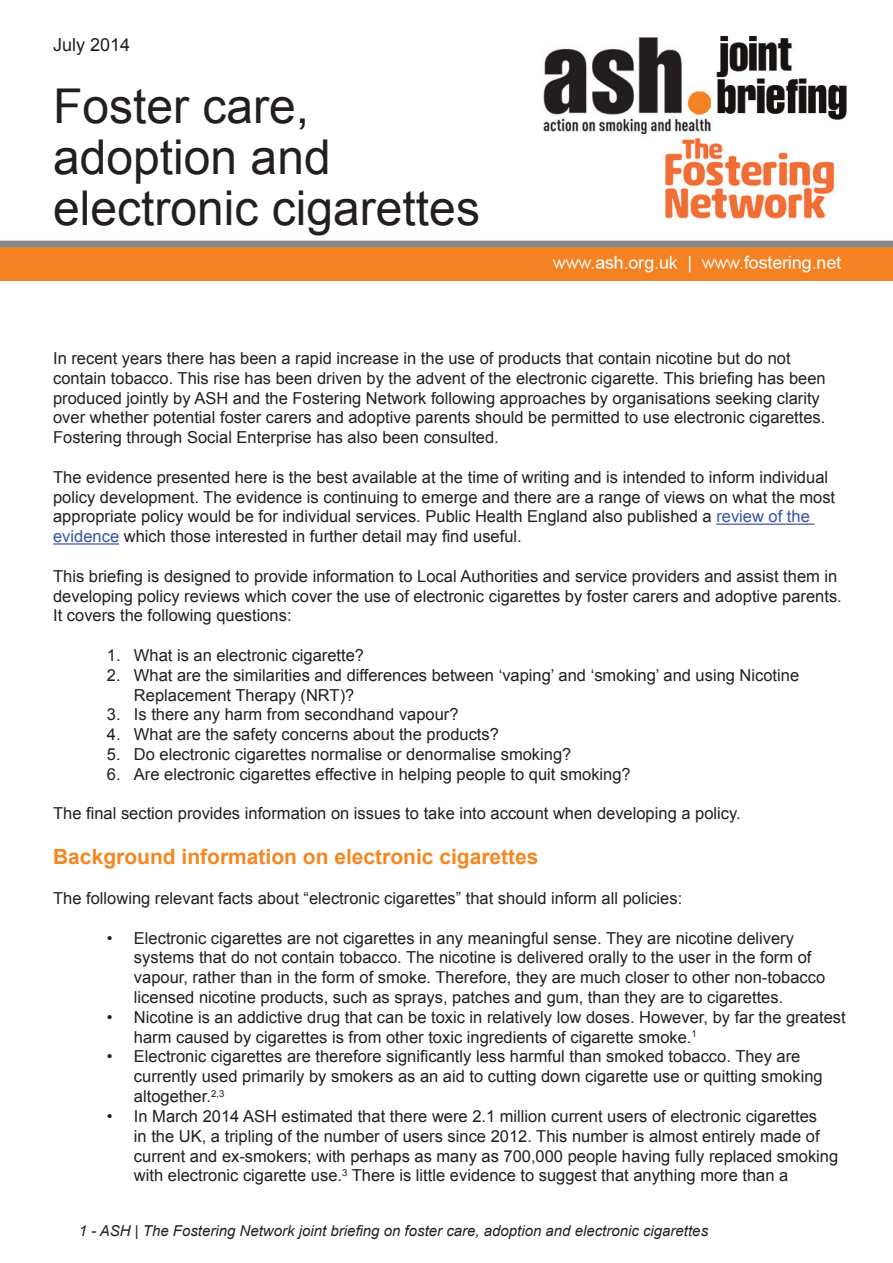
<style>
.page{position:relative;width:893px;height:1263px;background:#fff}
.page>*{position:absolute;margin:0;border:0;box-sizing:border-box;transform-origin:0 0}
.t1{font:48px/51px "Arial";color:#231f20}
.t2{font:700 21px "Arial";color:#f58720}
.t3{font:18px "Arial";color:#231f20}
.t4{font:16.5px/19.8px "Arial";color:#231f20}
.t5{font:italic 15px "Arial";color:#231f20}
.s1{color:#3853a3}
</style>
<div class="page">
<img style="left:0;top:36px;width:892px;height:245px">
<hr style="left:716px;top:523px;width:98px;height:2px;background:#3853a3">
<hr style="left:53px;top:543px;width:66px;height:2px;background:#3853a3">
<p class="t3" style="left:53px;top:33px;width:79px">July 2014</p>
<h1 class="t1" style="left:53px;top:81px;width:428px">Foster care, adoption and electronic cigarettes</h1>
<p class="t4" style="left:53px;top:348px;width:774px">In recent years there has been a rapid increase in the use of products that contain nicotine but do not contain tobacco. This rise has been driven by the advent of the electronic cigarette. This briefing has been produced jointly by ASH and the Fostering Network following approaches by organisations seeking clarity over whether potential foster carers and adoptive parents should be permitted to use electronic cigarettes.<br>Fostering through Social Enterprise has also been consulted.</p>
<p class="t4" style="left:53px;top:467px;width:784px">The evidence presented here is the best available at the time of writing and is intended to inform individual policy development. The evidence is continuing to emerge and there are a range of views on what the most appropriate policy would be for individual services. Public Health England also published a <span class="s1">review of the evidence</span> which those interested in further detail may find useful.</p>
<p class="t4" style="left:53px;top:566px;width:790px">This briefing is designed to provide information to Local Authorities and service providers and assist them in developing policy reviews which cover the use of electronic cigarettes by foster carers and adoptive parents.<br>It covers the following questions:</p>
<p class="t4" style="left:107px;top:645px;width:259px">1. What is an electronic cigarette?</p>
<p class="t4" style="left:134px;top:665px;width:667px;text-indent:-27px">2. What are the similarities and differences between ‘vaping’ and ‘smoking’ and using Nicotine<br>Replacement Therapy (NRT)?</p>
<p class="t4" style="left:107px;top:705px;width:353px">3. Is there any harm from secondhand vapour?</p>
<p class="t4" style="left:107px;top:725px;width:394px">4. What are the safety concerns about the products?</p>
<p class="t4" style="left:107px;top:744px;width:466px">5. Do electronic cigarettes normalise or denormalise smoking?</p>
<p class="t4" style="left:107px;top:764px;width:525px">6. Are electronic cigarettes effective in helping people to quit smoking?</p>
<p class="t4" style="left:53px;top:804px;width:689px">The final section provides information on issues to take into account when developing a policy.</p>
<p class="t2" style="left:53px;top:843px;width:487px">Background information on electronic cigarettes</p>
<p class="t4" style="left:53px;top:888px;width:631px">The following relevant facts about “electronic cigarettes” that should inform all policies:</p>
<p class="t4" style="left:134px;top:928px;width:693px;text-indent:-27px">• Electronic cigarettes are not cigarettes in any meaningful sense. They are nicotine delivery systems that do not contain tobacco. The nicotine is delivered orally to the user in the form of vapour, rather than in the form of smoke. Therefore, they are much closer to other non-tobacco licensed nicotine products, such as sprays, patches and gum, than they are to cigarettes.</p>
<p class="t4" style="left:134px;top:1007px;width:713px;text-indent:-27px">• Nicotine is an addictive drug that can be toxic in relatively low doses. However, by far the greatest harm caused by cigarettes is from other toxic ingredients of cigarette smoke.<sup>1</sup></p>
<p class="t4" style="left:134px;top:1047px;width:690px;text-indent:-27px">• Electronic cigarettes are therefore significantly less harmful than smoked tobacco. They are currently used primarily by smokers as an aid to cutting down cigarette use or quitting smoking altogether.<sup>2,3</sup></p>
<p class="t4" style="left:134px;top:1106px;width:706px;text-indent:-27px">• In March 2014 ASH estimated that there were 2.1 million current users of electronic cigarettes<br>in the UK, a tripling of the number of users since 2012. This number is almost entirely made of current and ex-smokers; with perhaps as many as 700,000 people having fully replaced smoking with electronic cigarette use.<sup>3</sup> There is little evidence to suggest that anything more than a</p>
<p class="t5" style="left:79px;top:1221px;width:631px">1 - ASH | The Fostering Network joint briefing on foster care, adoption and electronic cigarettes</p>
</div>
